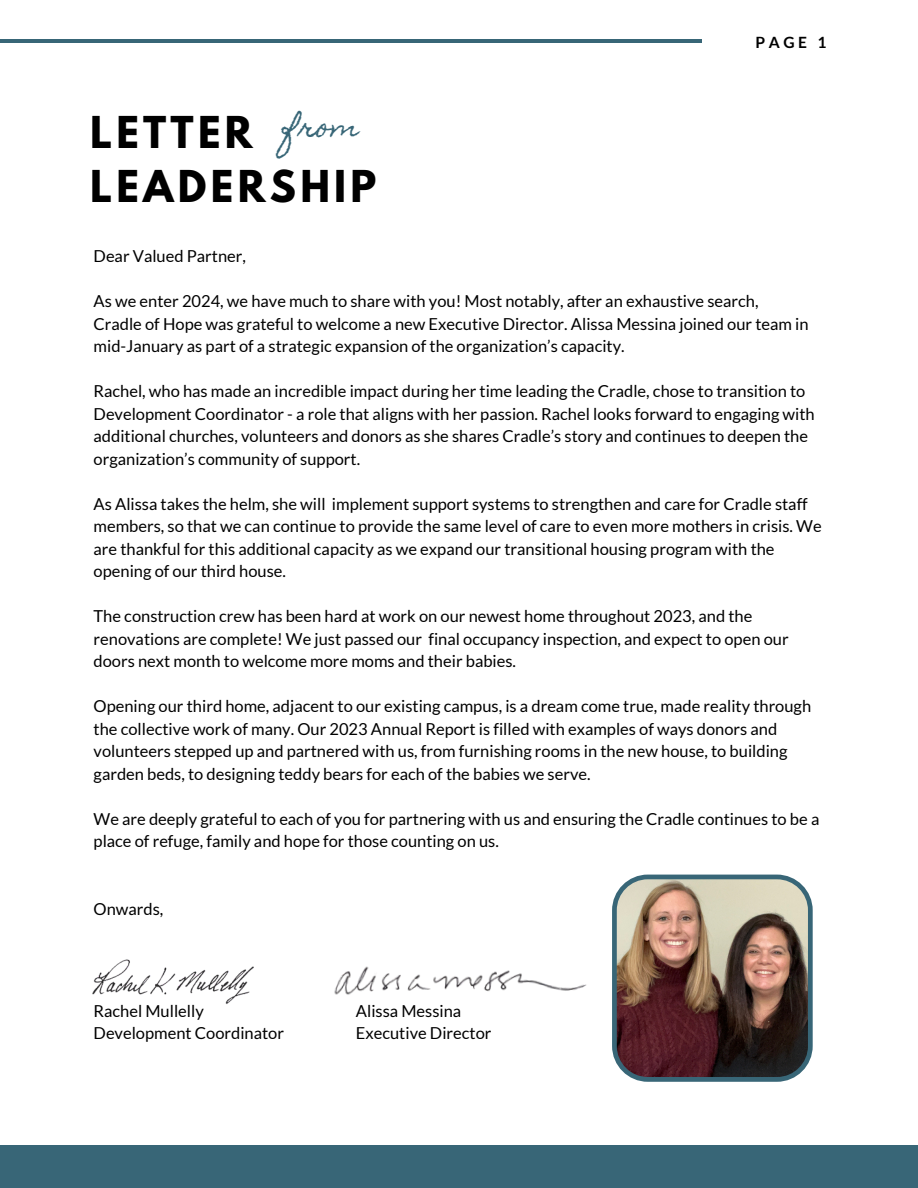
<style>
.page{position:relative;width:918px;height:1188px;background:#fff}
.page>*{position:absolute;margin:0;border:0;box-sizing:border-box;transform-origin:0 0}
.t1{font:700 38.85px/54px "League Spartan";letter-spacing:.11em;color:#000}
.t2{font:27px "Homemade Apple";color:#386677}
.t3{font:16.5px/22.5px "Lato";color:#000}
.t4{font:700 15.6px "Lato";color:#000}
</style>
<div class="page">
<hr style="left:0;top:40px;width:701px;height:3px;background:#386677">
<div style="left:0;top:1146px;width:918px;height:42px;background:#386677"></div>
<img style="left:334px;top:966px;width:252px;height:29px">
<img style="left:612px;top:875px;width:201px;height:207px">
<img style="left:92px;top:959px;width:162px;height:45px">
<p class="t2" style="left:283px;top:111px;width:77px">from</p>
<p class="t1" style="left:90px;top:110px;width:288px">LETTER<br>LEADERSHIP</p>
<p class="t4" style="left:756px;top:32px;width:72px">PAGE 1</p>
<p class="t3" style="left:94px;top:245px;width:154px">Dear Valued Partner,</p>
<h3 class="t3" style="left:94px;top:290px;width:667px">As we enter 2024, we have much to share with you! Most notably, after an exhaustive search,</h3>
<h1 class="t3" style="left:94px;top:312px;width:717px">Cradle of Hope was grateful to welcome a new Executive Director. Alissa Messina joined our team in mid-January as part of a strategic expansion of the organization’s capacity.</h1>
<p class="t3" style="left:94px;top:380px;width:723px">Rachel, who has made an incredible impact during her time leading the Cradle, chose to transition to Development Coordinator - a role that aligns with her passion. Rachel looks forward to engaging with additional churches, volunteers and donors as she shares Cradle’s story and continues to deepen the organization’s community of support.</p>
<p class="t3" style="left:94px;top:492px;width:730px">As Alissa takes the helm, she will implement support systems to strengthen and care for Cradle staff members, so that we can continue to provide the same level of care to even more mothers in crisis. We are thankful for this additional capacity as we expand our transitional housing program with the opening of our third house.</p>
<p class="t3" style="left:94px;top:605px;width:697px">The construction crew has been hard at work on our newest home throughout 2023, and the renovations are complete! We just passed our final occupancy inspection, and expect to open our doors next month to welcome more moms and their babies.</p>
<p class="t3" style="left:94px;top:695px;width:719px">Opening our third home, adjacent to our existing campus, is a dream come true, made reality through the collective work of many. Our 2023 Annual Report is filled with examples of ways donors and volunteers stepped up and partnered with us, from furnishing rooms in the new house, to building garden beds, to designing teddy bears for each of the babies we serve.</p>
<p class="t3" style="left:94px;top:807px;width:727px">We are deeply grateful to each of you for partnering with us and ensuring the Cradle continues to be a place of refuge, family and hope for those counting on us.</p>
<p class="t3" style="left:94px;top:897px;width:71px">Onwards,</p>
<p class="t3" style="left:94px;top:999px;width:112px">Rachel Mullelly</p>
<p class="t3" style="left:94px;top:1022px;width:192px">Development Coordinator</p>
<p class="t3" style="left:356px;top:999px;width:107px">Alissa Messina</p>
<p class="t3" style="left:356px;top:1022px;width:137px">Executive Director</p>
</div>
